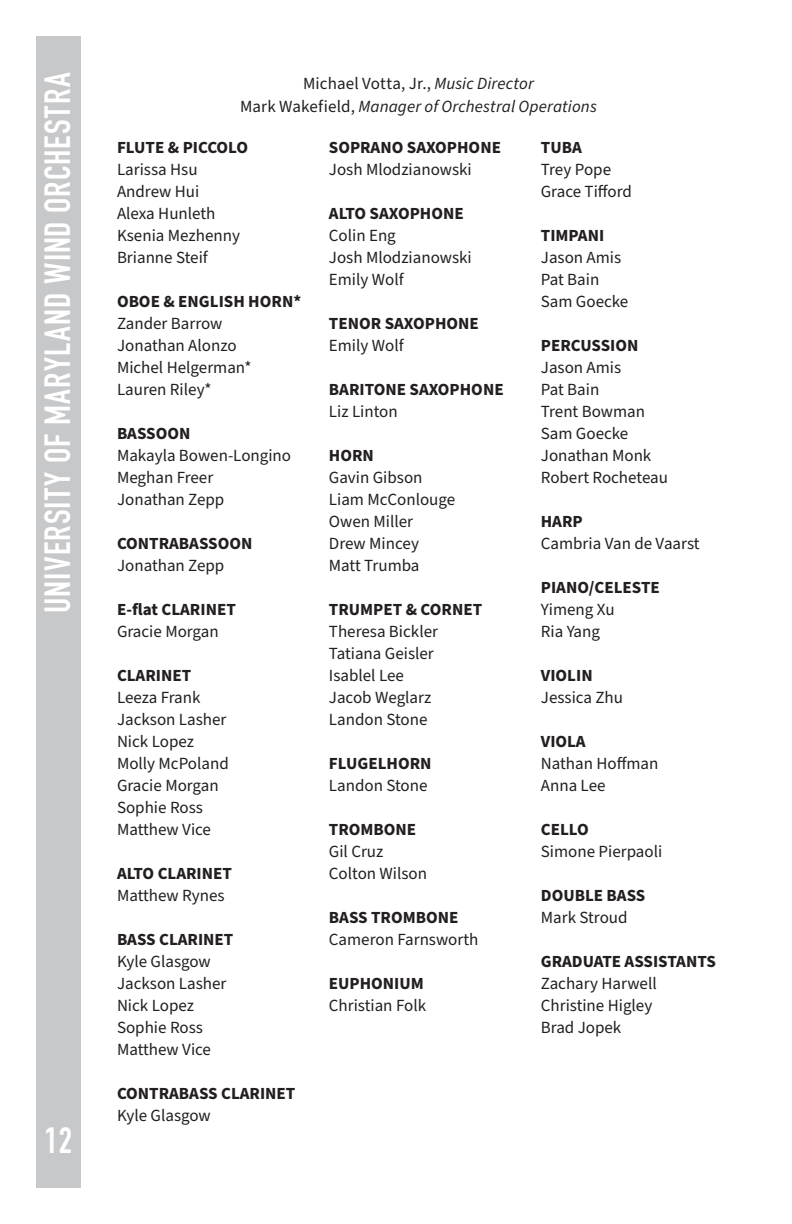
<style>
.page{position:relative;width:792px;height:1224px;background:#fff}
.page>*{position:absolute;margin:0;border:0;box-sizing:border-box;transform-origin:0 0}
.Headings{font:700 36px "DIN Condensed";letter-spacing:.03em;color:#fff}
.t1{font:17px "Source Sans Pro";color:#231f20}
.t2{font:700 17px "Source Sans Pro";color:#231f20}
.t3{font:italic 17px "Source Sans Pro";letter-spacing:.01em;color:#231f20}
.s1{font-style:italic}
.s2{font-style:normal}
</style>
<div class="page">
<div style="left:36px;top:36px;width:45px;height:1152px;background:#c7c8ca"></div>
<p class="Headings" style="left:33px;top:613px;width:542px;rotate:-90deg">UNIVERSITY OF MARYLAND WIND ORCHESTRA</p>
<p class="t1" style="left:303px;top:72px;width:232px">Michael Votta, Jr., <span class="s1">Music Director</span></p>
<p class="t3" style="left:240px;top:95px;width:358px"><span class="s2">Mark Wakefield,</span> Manager of Orchestral Operations</p>
<p class="t2" style="left:117px;top:135px;width:133px">FLUTE &amp; PICCOLO</p>
<p class="t1" style="left:117px;top:158px;width:82px">Larissa Hsu</p>
<p class="t1" style="left:117px;top:180px;width:84px">Andrew Hui</p>
<p class="t1" style="left:117px;top:202px;width:100px">Alexa Hunleth</p>
<p class="t1" style="left:117px;top:224px;width:125px">Ksenia Mezhenny</p>
<p class="t1" style="left:117px;top:246px;width:92px">Brianne Steif</p>
<p class="t2" style="left:117px;top:289px;width:186px">OBOE &amp; ENGLISH HORN*</p>
<p class="t1" style="left:117px;top:312px;width:107px">Zander Barrow</p>
<p class="t1" style="left:117px;top:334px;width:121px">Jonathan Alonzo</p>
<p class="t1" style="left:117px;top:356px;width:136px">Michel Helgerman*</p>
<p class="t1" style="left:117px;top:378px;width:96px">Lauren Riley*</p>
<p class="t2" style="left:117px;top:421px;width:75px">BASSOON</p>
<p class="t1" style="left:117px;top:444px;width:176px">Makayla Bowen-Longino</p>
<p class="t1" style="left:117px;top:466px;width:98px">Meghan Freer</p>
<p class="t1" style="left:117px;top:488px;width:109px">Jonathan Zepp</p>
<p class="t2" style="left:117px;top:531px;width:137px">CONTRABASSOON</p>
<p class="t1" style="left:117px;top:554px;width:109px">Jonathan Zepp</p>
<p class="t2" style="left:117px;top:597px;width:120px">E-flat CLARINET</p>
<p class="t1" style="left:117px;top:620px;width:103px">Gracie Morgan</p>
<p class="t2" style="left:117px;top:663px;width:76px">CLARINET</p>
<p class="t1" style="left:117px;top:686px;width:85px">Leeza Frank</p>
<p class="t1" style="left:117px;top:708px;width:111px">Jackson Lasher</p>
<p class="t1" style="left:117px;top:730px;width:79px">Nick Lopez</p>
<p class="t1" style="left:117px;top:752px;width:113px">Molly McPoland</p>
<p class="t1" style="left:117px;top:774px;width:103px">Gracie Morgan</p>
<p class="t1" style="left:117px;top:796px;width:87px">Sophie Ross</p>
<p class="t1" style="left:117px;top:818px;width:96px">Matthew Vice</p>
<p class="t2" style="left:117px;top:861px;width:117px">ALTO CLARINET</p>
<p class="t1" style="left:117px;top:884px;width:109px">Matthew Rynes</p>
<p class="t2" style="left:117px;top:927px;width:118px">BASS CLARINET</p>
<p class="t1" style="left:117px;top:950px;width:95px">Kyle Glasgow</p>
<p class="t1" style="left:117px;top:972px;width:111px">Jackson Lasher</p>
<p class="t1" style="left:117px;top:994px;width:79px">Nick Lopez</p>
<p class="t1" style="left:117px;top:1016px;width:87px">Sophie Ross</p>
<p class="t1" style="left:117px;top:1038px;width:96px">Matthew Vice</p>
<p class="t2" style="left:117px;top:1081px;width:180px">CONTRABASS CLARINET</p>
<p class="t1" style="left:117px;top:1104px;width:95px">Kyle Glasgow</p>
<p class="t2" style="left:329px;top:135px;width:174px">SOPRANO SAXOPHONE</p>
<p class="t1" style="left:329px;top:158px;width:144px">Josh Mlodzianowski</p>
<p class="t2" style="left:329px;top:201px;width:136px">ALTO SAXOPHONE</p>
<p class="t1" style="left:329px;top:224px;width:68px">Colin Eng</p>
<p class="t1" style="left:329px;top:246px;width:144px">Josh Mlodzianowski</p>
<p class="t1" style="left:329px;top:268px;width:76px">Emily Wolf</p>
<p class="t2" style="left:329px;top:311px;width:151px">TENOR SAXOPHONE</p>
<p class="t1" style="left:329px;top:334px;width:76px">Emily Wolf</p>
<p class="t2" style="left:329px;top:377px;width:176px">BARITONE SAXOPHONE</p>
<p class="t1" style="left:329px;top:400px;width:70px">Liz Linton</p>
<p class="t2" style="left:329px;top:443px;width:47px">HORN</p>
<p class="t1" style="left:329px;top:466px;width:95px">Gavin Gibson</p>
<p class="t1" style="left:329px;top:488px;width:128px">Liam McConlouge</p>
<p class="t1" style="left:329px;top:510px;width:86px">Owen Miller</p>
<p class="t1" style="left:329px;top:532px;width:92px">Drew Mincey</p>
<p class="t1" style="left:329px;top:554px;width:92px">Matt Trumba</p>
<p class="t2" style="left:329px;top:597px;width:155px">TRUMPET &amp; CORNET</p>
<p class="t1" style="left:329px;top:620px;width:111px">Theresa Bickler</p>
<p class="t1" style="left:329px;top:642px;width:106px">Tatiana Geisler</p>
<p class="t1" style="left:329px;top:664px;width:77px">Isablel Lee</p>
<p class="t1" style="left:329px;top:686px;width:104px">Jacob Weglarz</p>
<p class="t1" style="left:329px;top:708px;width:100px">Landon Stone</p>
<p class="t2" style="left:329px;top:751px;width:104px">FLUGELHORN</p>
<p class="t1" style="left:329px;top:774px;width:100px">Landon Stone</p>
<p class="t2" style="left:329px;top:817px;width:89px">TROMBONE</p>
<p class="t1" style="left:329px;top:840px;width:56px">Gil Cruz</p>
<p class="t1" style="left:329px;top:862px;width:100px">Colton Wilson</p>
<p class="t2" style="left:329px;top:905px;width:131px">BASS TROMBONE</p>
<p class="t1" style="left:329px;top:928px;width:151px">Cameron Farnsworth</p>
<p class="t2" style="left:329px;top:971px;width:96px">EUPHONIUM</p>
<p class="t1" style="left:329px;top:994px;width:99px">Christian Folk</p>
<p class="t2" style="left:541px;top:135px;width:42px">TUBA</p>
<p class="t1" style="left:541px;top:158px;width:72px">Trey Pope</p>
<p class="t1" style="left:541px;top:180px;width:93px">Grace Tifford</p>
<p class="t2" style="left:541px;top:223px;width:65px">TIMPANI</p>
<p class="t1" style="left:541px;top:246px;width:82px">Jason Amis</p>
<p class="t1" style="left:541px;top:268px;width:60px">Pat Bain</p>
<p class="t1" style="left:541px;top:290px;width:89px">Sam Goecke</p>
<p class="t2" style="left:541px;top:333px;width:99px">PERCUSSION</p>
<p class="t1" style="left:541px;top:356px;width:82px">Jason Amis</p>
<p class="t1" style="left:541px;top:378px;width:60px">Pat Bain</p>
<p class="t1" style="left:541px;top:400px;width:106px">Trent Bowman</p>
<p class="t1" style="left:541px;top:422px;width:89px">Sam Goecke</p>
<p class="t1" style="left:541px;top:444px;width:112px">Jonathan Monk</p>
<p class="t1" style="left:541px;top:466px;width:129px">Robert Rocheteau</p>
<p class="t2" style="left:541px;top:509px;width:43px">HARP</p>
<p class="t1" style="left:541px;top:532px;width:160px">Cambria Van de Vaarst</p>
<p class="t2" style="left:541px;top:575px;width:121px">PIANO/CELESTE</p>
<p class="t1" style="left:541px;top:598px;width:75px">Yimeng Xu</p>
<p class="t1" style="left:541px;top:620px;width:61px">Ria Yang</p>
<p class="t2" style="left:541px;top:663px;width:53px">VIOLIN</p>
<p class="t1" style="left:541px;top:686px;width:84px">Jessica Zhu</p>
<p class="t2" style="left:541px;top:729px;width:46px">VIOLA</p>
<p class="t1" style="left:541px;top:752px;width:119px">Nathan Hoffman</p>
<p class="t1" style="left:541px;top:774px;width:66px">Anna Lee</p>
<p class="t2" style="left:541px;top:817px;width:50px">CELLO</p>
<p class="t1" style="left:541px;top:840px;width:123px">Simone Pierpaoli</p>
<p class="t2" style="left:541px;top:883px;width:106px">DOUBLE BASS</p>
<p class="t1" style="left:541px;top:906px;width:88px">Mark Stroud</p>
<p class="t2" style="left:541px;top:949px;width:177px">GRADUATE ASSISTANTS</p>
<p class="t1" style="left:541px;top:972px;width:117px">Zachary Harwell</p>
<p class="t1" style="left:541px;top:994px;width:113px">Christine Higley</p>
<p class="t1" style="left:541px;top:1016px;width:82px">Brad Jopek</p>
<h1 class="Headings" style="left:45px;top:1116px;width:29px">12</h1>
</div>
